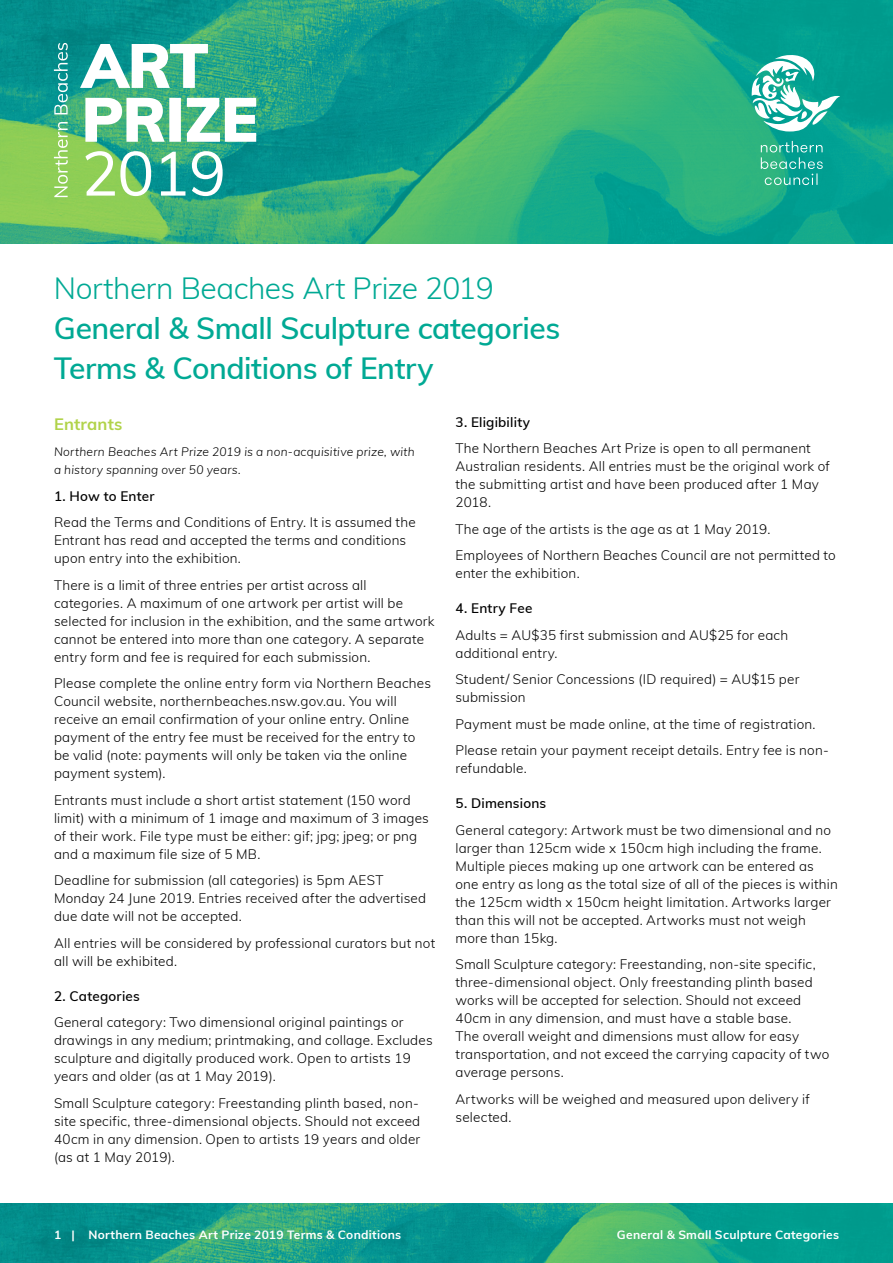
<style>
.page{position:relative;width:893px;height:1263px;background:#fff}
.page>*{position:absolute;margin:0;border:0;box-sizing:border-box;transform-origin:0 0}
.t1{font:600 30px/40.2px "Muli";letter-spacing:-.015em;color:#00a994}
.t2{font:300 30px "Muli";letter-spacing:-.015em;color:#00a994}
.t3{font:700 16.5px "Muli";letter-spacing:.01em;color:#b1d34a}
.t4{font:300 13.5px/18px "Muli";letter-spacing:.015em;color:#000}
.t5{font:600 13.5px "Muli";letter-spacing:.015em;color:#000}
.t6{font:italic 300 12px/18px "Muli";letter-spacing:.02em;color:#000}
.t7{font:700 12px "Muli";letter-spacing:.02em;color:#fff}
</style>
<div class="page">
<svg style="left:0;top:1203px;width:893px;height:60px;background:#169e87"></svg>
<svg style="left:0;top:0;width:893px;height:243px;background:#25a781"></svg>
<svg style="left:751px;top:54px;width:89px;height:78px"></svg>
<svg style="left:761px;top:141px;width:62px;height:44px;background:#34b39b"></svg>
<svg style="left:54px;top:43px;width:14px;height:154px;background:#74c295"></svg>
<svg style="left:85px;top:151px;width:138px;height:45px"></svg>
<svg style="left:85px;top:98px;width:171px;height:44px"></svg>
<svg style="left:80px;top:44px;width:128px;height:44px"></svg>
<h1 class="t2" style="left:54px;top:266px;width:441px">Northern Beaches Art Prize 2019</h1>
<h1 class="t1" style="left:54px;top:307px;width:508px">General &amp; Small Sculpture categories<br>Terms &amp; Conditions of Entry</h1>
<p class="t5" style="left:455px;top:412px;width:76px">3. Eligibility</p>
<p class="t4" style="left:455px;top:439px;width:376px">The Northern Beaches Art Prize is open to all permanent Australian residents. All entries must be the original work of the submitting artist and have been produced after 1 May 2018.</p>
<p class="t4" style="left:455px;top:515px;width:382px;line-height:26.5px">The age of the artists is the age as at 1 May 2019.<br>Employees of Northern Beaches Council are not permitted to</p>
<p class="t4" style="left:455px;top:564px;width:126px">enter the exhibition.</p>
<p class="t5" style="left:455px;top:599px;width:79px">4. Entry Fee</p>
<p class="t4" style="left:455px;top:625px;width:334px">Adults = AU$35 first submission and AU$25 for each additional entry.</p>
<p class="t4" style="left:455px;top:670px;width:345px">Student/ Senior Concessions (ID required) = AU$15 per submission</p>
<p class="t4" style="left:455px;top:710px;width:375px;line-height:26.5px">Payment must be made online, at the time of registration.<br>Please retain your payment receipt details. Entry fee is non-</p>
<p class="t4" style="left:455px;top:759px;width:73px">refundable.</p>
<p class="t5" style="left:455px;top:794px;width:92px">5. Dimensions</p>
<p class="t4" style="left:455px;top:820px;width:384px">General category: Artwork must be two dimensional and no larger than 125cm wide x 150cm high including the frame.<br>Multiple pieces making up one artwork can be entered as one entry as long as the total size of all of the pieces is within the 125cm width x 150cm height limitation. Artworks larger than this will not be accepted. Artworks must not weigh more than 15kg.</p>
<p class="t4" style="left:455px;top:955px;width:375px">Small Sculpture category: Freestanding, non-site specific, three-dimensional object. Only freestanding plinth based works will be accepted for selection. Should not exceed 40cm in any dimension, and must have a stable base.<br>The overall weight and dimensions must allow for easy transportation, and not exceed the carrying capacity of two average persons.</p>
<p class="t4" style="left:455px;top:1089px;width:356px">Artworks will be weighed and measured upon delivery if selected.</p>
<p class="t3" style="left:54px;top:412px;width:70px">Entrants</p>
<p class="t6" style="left:54px;top:442px;width:362px">Northern Beaches Art Prize 2019 is a non-acquisitive prize, with a history spanning over 50 years.</p>
<p class="t5" style="left:54px;top:486px;width:102px">1. How to Enter</p>
<p class="t4" style="left:54px;top:513px;width:363px">Read the Terms and Conditions of Entry. It is assumed the<br>Entrant has read and accepted the terms and conditions upon entry into the exhibition.</p>
<p class="t4" style="left:54px;top:575px;width:382px">There is a limit of three entries per artist across all categories. A maximum of one artwork per artist will be selected for inclusion in the exhibition, and the same artwork cannot be entered into more than one category. A separate entry form and fee is required for each submission.</p>
<p class="t4" style="left:54px;top:674px;width:379px">Please complete the online entry form via Northern Beaches Council website, northernbeaches.nsw.gov.au. You will receive an email confirmation of your online entry. Online payment of the entry fee must be received for the entry to be valid (note: payments will only be taken via the online payment system).</p>
<p class="t4" style="left:54px;top:790px;width:376px">Entrants must include a short artist statement (150 word limit) with a minimum of 1 image and maximum of 3 images of their work. File type must be either: gif; jpg; jpeg; or png and a maximum file size of 5 MB.</p>
<p class="t4" style="left:54px;top:871px;width:374px">Deadline for submission (all categories) is 5pm AEST<br>Monday 24 June 2019. Entries received after the advertised due date will not be accepted.</p>
<p class="t4" style="left:54px;top:933px;width:383px">All entries will be considered by professional curators but not all will be exhibited.</p>
<p class="t5" style="left:54px;top:986px;width:87px">2. Categories</p>
<p class="t4" style="left:54px;top:1013px;width:380px">General category: Two dimensional original paintings or drawings in any medium; printmaking, and collage. Excludes sculpture and digitally produced work. Open to artists 19 years and older (as at 1 May 2019).</p>
<p class="t4" style="left:54px;top:1093px;width:368px;text-align:justify">Small Sculpture category: Freestanding plinth based, non&shy;site specific, three-dimensional objects. Should not exceed 40cm in any dimension. Open to artists 19 years and older (as at 1 May 2019).</p>
<p class="t7" style="left:54px;top:1226px;width:349px">1 | Northern Beaches Art Prize 2019 Terms &amp; Conditions</p>
<p class="t7" style="left:617px;top:1226px;width:224px">General &amp; Small Sculpture Categories</p>
</div>
